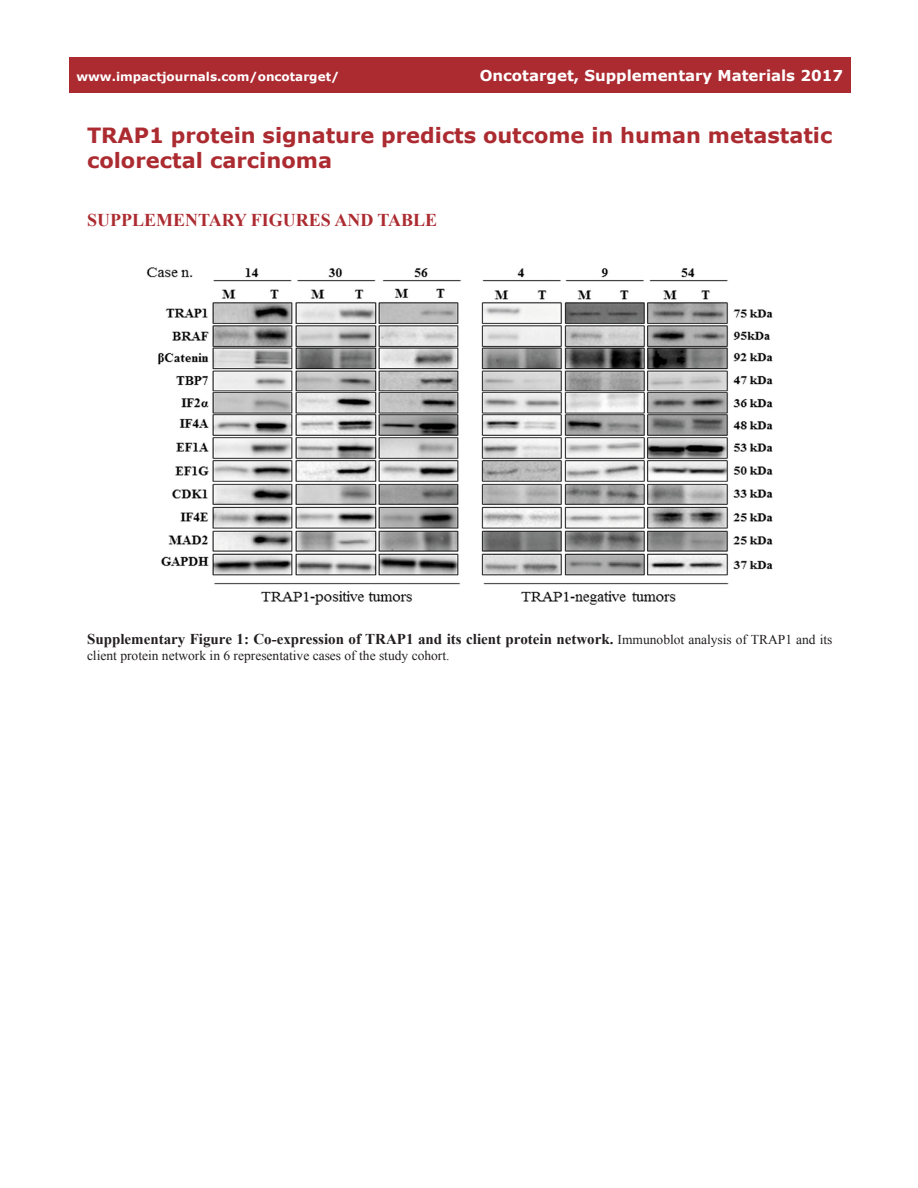
<style>
.page{position:relative;width:918px;height:1188px;background:#fff}
.page>*{position:absolute;margin:0;border:0;box-sizing:border-box;transform-origin:0 0}
.t1{font:700 21px/25.2px "Verdana";color:#ac2b31}
.Heading{font:700 18px "Times New Roman";color:#ac2b31}
.figuretext{font:700 15px "Times New Roman";color:#231f20}
.t2{font:700 15px "Verdana";color:#fff}
.figuretext-2{font:13.5px "Times New Roman";color:#231f20}
.t3{font:700 12px "Verdana";color:#fff}
.s1{font-weight:400;font-size:13.5px}
</style>
<div class="page">
<div style="left:69px;top:57px;width:781px;height:36px;background:#ac2b31"></div>
<img style="left:146px;top:267px;width:627px;height:338px">
<p class="t3" style="left:76px;top:68px;width:264px">www.impactjournals.com/oncotarget/</p>
<p class="t2" style="left:480px;top:65px;width:365px">Oncotarget, Supplementary Materials 2017</p>
<p class="t1" style="left:87px;top:122px;width:747px">TRAP1 protein signature predicts outcome in human metastatic colorectal carcinoma</p>
<p class="Heading" style="left:87px;top:207px;width:352px">SUPPLEMENTARY FIGURES AND TABLE</p>
<p class="figuretext" style="left:87px;top:628px;width:747px">Supplementary Figure 1: Co-expression of TRAP1 and its client protein network. <span class="s1">Immunoblot analysis of TRAP1 and its</span></p>
<p class="figuretext-2" style="left:87px;top:646px;width:364px">client protein network in 6 representative cases of the study cohort.</p>
</div>
